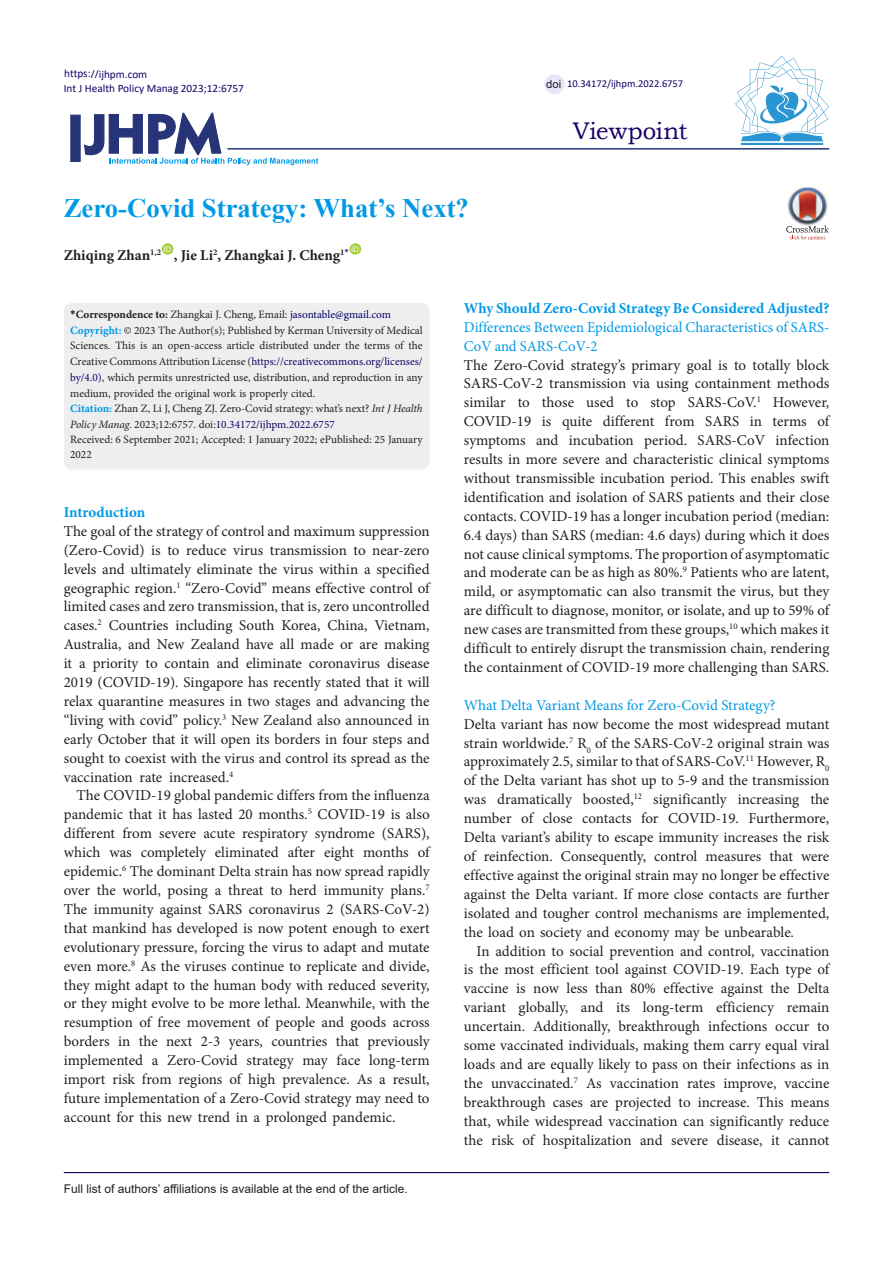
<style>
.page{position:relative;width:893px;height:1263px;background:#fff}
.page>*{position:absolute;margin:0;border:0;box-sizing:border-box;transform-origin:0 0}
.Default{font:700 26.7px "Times New Roman";color:#0099e5}
.t1{font:24px "Bookman Old Style";letter-spacing:-.005em;color:#190066}
.t2{font:15px/18.9px "Minion Pro";color:#231f20;text-align:justify}
.t3{font:15px/18.9px "Minion Pro";color:#0099e5}
.t4{font:700 15px "Minion Pro";letter-spacing:-.005em;color:#0099e5}
.Default-2{font:700 15px "Minion Pro";color:#231f20}
.t5{font:12px "Arial";color:#231f20}
.Default-3{font:11.25px/15.8px "Minion Pro";color:#231f20}
.t6{font:11.25px "Calibri";color:#190066}
.t7{font:11.25px "Arial";color:#231f20}
.t8{font:10.5px "Calibri";color:#190066}
.t9{font:7.8px "Arial";color:#fff}
.s1{font-family:"Calibri";font-weight:700}
.s2{font-weight:700}
.s3{color:#050066}
.s4{font-weight:700;color:#0099e5}
.s5{color:#190066}
.s6{font-style:italic}
</style>
<div class="page">
<svg style="left:84px;top:112px;width:234px;height:53px"></svg>
<div style="left:70px;top:115px;width:11px;height:47px;background:#273578;border:1px solid #273578"></div>
<div style="left:162px;top:243px;width:11px;height:12px;background:#a6ce39;border-radius:50%"></div>
<div style="left:349px;top:243px;width:12px;height:12px;background:#a6ce39;border-radius:50%"></div>
<hr style="left:227px;top:148px;width:602px;height:2px;background:#273578">
<hr style="left:64px;top:1172px;width:765px;height:1px;background:#190066">
<hr style="left:741px;top:143px;width:82px;height:2px;background:#2995d2">
<svg style="left:735px;top:56px;width:94px;height:85px"></svg>
<div style="left:544px;top:74px;width:21px;height:20px;background:#e6e6fa;border-radius:50%"></div>
<img style="left:801px;top:187px;width:13px;height:1px">
<svg style="left:786px;top:188px;width:43px;height:52px"></svg>
<div style="left:64px;top:303px;width:366px;height:166px;background:#eee;border-radius:8px"></div>
<p class="t6" style="left:64px;top:66px;width:85px">https://ijhpm.com</p>
<p class="t6" style="left:64px;top:81px;width:182px">Int J Health Policy Manag 2023;12:6757</p>
<p class="Default" style="left:64px;top:188px;width:407px">Zero-Covid Strategy: What’s Next?</p>
<p class="Default-2" style="left:64px;top:245px;width:99px">Zhiqing Zhan<sup>1,2</sup></p>
<p class="t9" style="left:164px;top:244px;width:9px">ID</p>
<p class="Default-2" style="left:174px;top:245px;width:177px">, Jie Li<sup>2</sup>, Zhangkai J. Cheng<sup>1</sup><sup>*</sup></p>
<p class="t9" style="left:351px;top:244px;width:9px">ID</p>
<p class="t7" style="left:546px;top:76px;width:17px">doi</p>
<p class="t8" style="left:567px;top:77px;width:118px">10.34172/ijhpm.2022.6757</p>
<p class="t1" style="left:573px;top:115px;width:116px">Viewpoint</p>
<p class="Default-3" style="left:70px;top:306px;width:322px"><span class="s1">*</span><span class="s2">Correspondence to:</span> Zhangkai J. Cheng, Email: <span class="s3">jasontable@gmail.com</span></p>
<p class="Default-3" style="left:70px;top:322px;width:354px;text-align:justify"><span class="s4">Copyright:</span> © 2023 The Author(s); Published by Kerman University of Medical Sciences. This is an open-access article distributed under the terms of the Creative Commons Attribution License (<span class="s5">https://creativecommons.org/licenses/ by/4.0)</span>, which permits unrestricted use, distribution, and reproduction in any medium, provided the original work is properly cited.</p>
<p class="Default-3" style="left:70px;top:401px;width:354px"><span class="s4">Citation:</span> Zhan Z, Li J, Cheng ZJ. Zero-Covid strategy: what’s next? <span class="s6">Int J Health<br>Policy Manag.</span> 2023;12:6757. doi:<span class="s5">10.34172/ijhpm.2022.6757</span></p>
<p class="Default-3" style="left:70px;top:432px;width:354px;line-height:15px">Received: 6 September 2021; Accepted: 1 January 2022; ePublished: 25 January<br>2022</p>
<p class="t4" style="left:64px;top:502px;width:83px">Introduction</p>
<p class="t2" style="left:64px;top:522px;width:367px">The goal of the strategy of control and maximum suppression (Zero-Covid) is to reduce virus transmission to near-zero levels and ultimately eliminate the virus within a specified geographic region.<sup>1</sup> “Zero-Covid” means effective control of limited cases and zero transmission, that is, zero uncontrolled cases.<sup>2</sup> Countries including South Korea, China, Vietnam, Australia, and New Zealand have all made or are making it a priority to contain and eliminate coronavirus disease 2019 (COVID-19). Singapore has recently stated that it will relax quarantine measures in two stages and advancing the “living with covid” policy.<sup>3</sup> New Zealand also announced in early October that it will open its borders in four steps and sought to coexist with the virus and control its spread as the vaccination rate increased.<sup>4</sup></p>
<p class="t2" style="left:64px;top:786px;width:367px;text-indent:13px">The COVID-19 global pandemic differs from the influenza pandemic that it has lasted 20 months.<sup>5</sup> COVID-19 is also different from severe acute respiratory syndrome (SARS), which was completely eliminated after eight months of epidemic.<sup>6</sup> The dominant Delta strain has now spread rapidly over the world, posing a threat to herd immunity plans.<sup>7<br></sup>The immunity against SARS coronavirus 2 (SARS-CoV-2) that mankind has developed is now potent enough to exert evolutionary pressure, forcing the virus to adapt and mutate even more.<sup>8</sup> As the viruses continue to replicate and divide, they might adapt to the human body with reduced severity, or they might evolve to be more lethal. Meanwhile, with the resumption of free movement of people and goods across borders in the next 2-3 years, countries that previously implemented a Zero-Covid strategy may face long-term import risk from regions of high prevalence. As a result, future implementation of a Zero-Covid strategy may need to account for this new trend in a prolonged pandemic.</p>
<p class="t5" style="left:64px;top:1180px;width:346px">Full list of authors’ affiliations is available at the end of the article.</p>
<p class="t4" style="left:464px;top:297px;width:367px">Why Should Zero-Covid Strategy Be Considered Adjusted?</p>
<p class="t3" style="left:464px;top:318px;width:367px">Differences Between Epidemiological Characteristics of SARS-<br>CoV and SARS-CoV-2</p>
<p class="t2" style="left:464px;top:355px;width:367px">The Zero-Covid strategy’s primary goal is to totally block SARS-CoV-2 transmission via using containment methods similar to those used to stop SARS-CoV.<sup>1</sup> However, COVID-19 is quite different from SARS in terms of symptoms and incubation period. SARS-CoV infection results in more severe and characteristic clinical symptoms without transmissible incubation period. This enables swift identification and isolation of SARS patients and their close contacts. COVID-19 has a longer incubation period (median:<br>6.4 days) than SARS (median: 4.6 days) during which it does not cause clinical symptoms. The proportion of asymptomatic and moderate can be as high as 80%.<sup>9</sup> Patients who are latent, mild, or asymptomatic can also transmit the virus, but they are difficult to diagnose, monitor, or isolate, and up to 59% of new cases are transmitted from these groups,<sup>10</sup> which makes it difficult to entirely disrupt the transmission chain, rendering the containment of COVID-19 more challenging than SARS.</p>
<p class="t3" style="left:464px;top:696px;width:313px">What Delta Variant Means for Zero-Covid Strategy?</p>
<p class="t2" style="left:464px;top:714px;width:367px">Delta variant has now become the most widespread mutant strain worldwide.<sup>7</sup> R<sub>0</sub> of the SARS-CoV-2 original strain was approximately 2.5, similar to that of SARS-CoV.<sup>11</sup> However, R<sub>0 </sub>of the Delta variant has shot up to 5-9 and the transmission was dramatically boosted,<sup>12</sup> significantly increasing the number of close contacts for COVID-19. Furthermore, Delta variant’s ability to escape immunity increases the risk of reinfection. Consequently, control measures that were effective against the original strain may no longer be effective against the Delta variant. If more close contacts are further isolated and tougher control mechanisms are implemented, the load on society and economy may be unbearable.</p>
<p class="t2" style="left:464px;top:941px;width:367px;text-indent:13px">In addition to social prevention and control, vaccination is the most efficient tool against COVID-19. Each type of vaccine is now less than 80% effective against the Delta variant globally, and its long-term efficiency remain uncertain. Additionally, breakthrough infections occur to some vaccinated individuals, making them carry equal viral loads and are equally likely to pass on their infections as in the unvaccinated.<sup>7</sup> As vaccination rates improve, vaccine breakthrough cases are projected to increase. This means that, while widespread vaccination can significantly reduce the risk of hospitalization and severe disease, it cannot</p>
</div>
